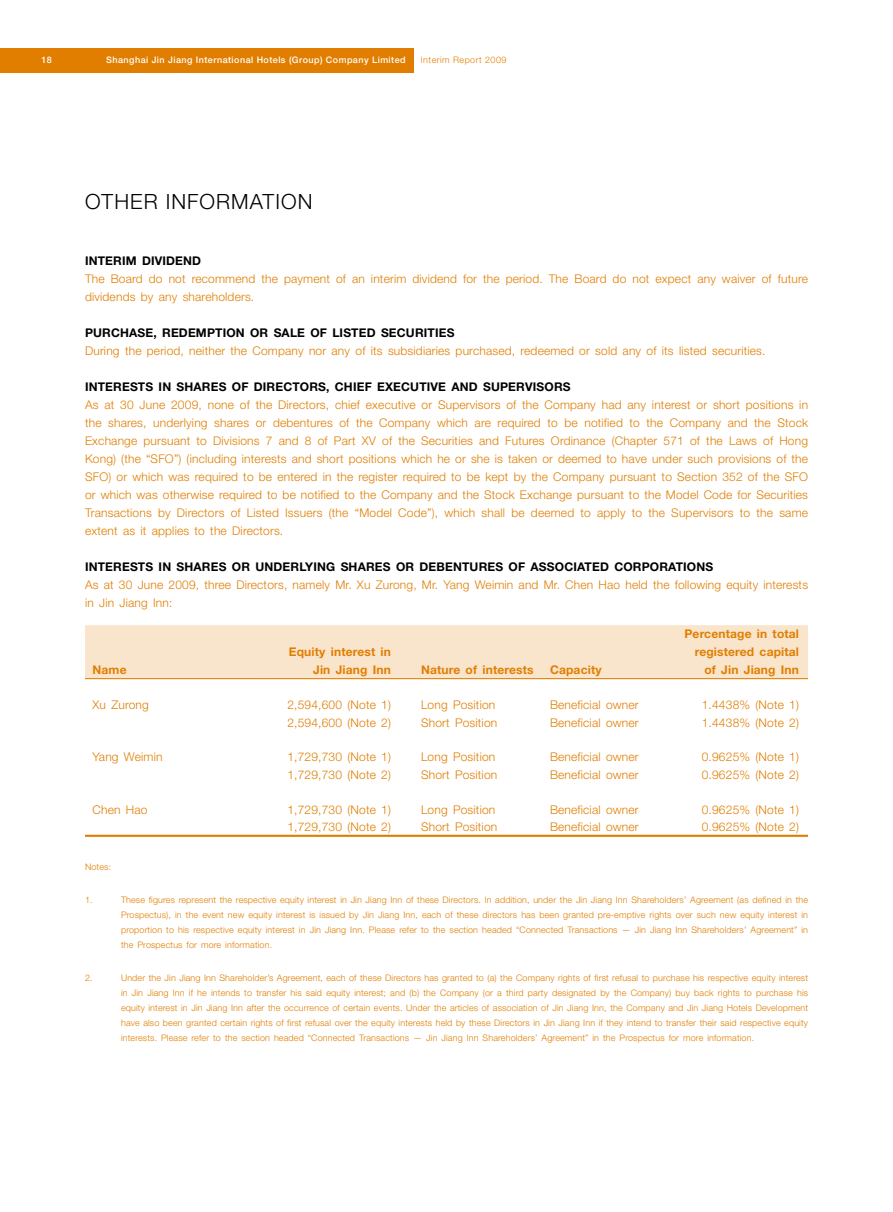
<style>
.page{position:relative;width:893px;height:1212px;background:#fff}
.page>*{position:absolute;margin:0;border:0;box-sizing:border-box;transform-origin:0 0}
.t1{font:300 21px "Helvetica Neue LT Std";letter-spacing:.05em;color:#000}
.t2{font:300 12px/18px "Helvetica Neue LT Std";letter-spacing:.015em;color:#e17e00}
.t3{font:700 12px "Helvetica Neue LT Std";letter-spacing:.015em;color:#000}
.t4{font:700 12px/18px "Helvetica Neue LT Std";letter-spacing:.015em;color:#e17e00;text-align:right}
.t5{font:300 9px/15px "Helvetica Neue LT Std";letter-spacing:.015em;color:#e17e00;text-align:justify}
.t6{font:500 9px "Helvetica Neue LT Std";letter-spacing:.05em;color:#fff}
.t7{font:300 9px "Helvetica Neue LT Std";letter-spacing:.05em;color:#e17e00}
</style>
<div class="page">
<div style="left:0;top:48px;width:414px;height:24px;background:#e17e00"></div>
<div style="left:85px;top:625px;width:723px;height:54px;background:#f9e5cc"></div>
<hr style="left:85px;top:835px;width:177px;height:2px;background:#e17e00">
<svg style="left:262px;top:835px;width:9px;height:2px"></svg>
<hr style="left:271px;top:835px;width:120px;height:2px;background:#e17e00">
<hr style="left:391px;top:835px;width:30px;height:2px;background:#e17e00">
<hr style="left:421px;top:835px;width:120px;height:2px;background:#e17e00">
<svg style="left:541px;top:835px;width:9px;height:2px"></svg>
<hr style="left:550px;top:835px;width:120px;height:2px;background:#e17e00">
<svg style="left:670px;top:835px;width:9px;height:2px"></svg>
<hr style="left:679px;top:835px;width:120px;height:2px;background:#e17e00">
<svg style="left:799px;top:835px;width:9px;height:2px"></svg>
<p class="t6" style="left:41px;top:54px;width:6px">18</p>
<p class="t6" style="left:106px;top:54px;width:301px">Shanghai Jin Jiang International Hotels (Group) Company Limited</p>
<p class="t7" style="left:421px;top:54px;width:87px">Interim Report 2009</p>
<h1 class="t1" style="left:85px;top:189px;width:229px">OTHER INFORMATION</h1>
<p class="t3" style="left:85px;top:253px;width:118px">INTERIM DIVIDEND</p>
<p class="t2" style="left:85px;top:270px;width:724px">The Board do not recommend the payment of an interim dividend for the period. The Board do not expect any waiver of future dividends by any shareholders.</p>
<p class="t3" style="left:85px;top:325px;width:371px">PURCHASE, REDEMPTION OR SALE OF LISTED SECURITIES</p>
<p class="t2" style="left:85px;top:342px;width:682px">During the period, neither the Company nor any of its subsidiaries purchased, redeemed or sold any of its listed securities.</p>
<p class="t3" style="left:85px;top:379px;width:487px">INTERESTS IN SHARES OF DIRECTORS, CHIEF EXECUTIVE AND SUPERVISORS</p>
<p class="t2" style="left:85px;top:396px;width:725px;text-align:justify">As at 30 June 2009, none of the Directors, chief executive or Supervisors of the Company had any interest or short positions in the shares, underlying shares or debentures of the Company which are required to be notified to the Company and the Stock Exchange pursuant to Divisions 7 and 8 of Part XV of the Securities and Futures Ordinance (Chapter 571 of the Laws of Hong Kong) (the “SFO”) (including interests and short positions which he or she is taken or deemed to have under such provisions of the SFO) or which was required to be entered in the register required to be kept by the Company pursuant to Section 352 of the SFO or which was otherwise required to be notified to the Company and the Stock Exchange pursuant to the Model Code for Securities Transactions by Directors of Listed Issuers (the “Model Code”), which shall be deemed to apply to the Supervisors to the same extent as it applies to the Directors.</p>
<p class="t3" style="left:85px;top:559px;width:630px">INTERESTS IN SHARES OR UNDERLYING SHARES OR DEBENTURES OF ASSOCIATED CORPORATIONS</p>
<p class="t2" style="left:85px;top:576px;width:725px">As at 30 June 2009, three Directors, namely Mr. Xu Zurong, Mr. Yang Weimin and Mr. Chen Hao held the following equity interests in Jin Jiang Inn:</p>
<p class="t4" style="left:93px;top:660px;width:36px">Name</p>
<p class="t4" style="left:289px;top:642px;width:104px">Equity interest in<br>Jin Jiang Inn</p>
<p class="t4" style="left:421px;top:660px;width:114px">Nature of interests</p>
<p class="t4" style="left:550px;top:660px;width:53px">Capacity</p>
<p class="t4" style="left:684px;top:624px;width:116px">Percentage in total registered capital of Jin Jiang Inn</p>
<p class="t2" style="left:93px;top:695px;width:58px">Xu Zurong</p>
<p class="t2" style="left:287px;top:695px;width:105px">2,594,600 (Note 1)</p>
<p class="t2" style="left:421px;top:695px;width:76px">Long Position</p>
<p class="t2" style="left:550px;top:695px;width:90px">Beneficial owner</p>
<p class="t2" style="left:702px;top:695px;width:99px">1.4438% (Note 1)</p>
<p class="t2" style="left:287px;top:713px;width:105px">2,594,600 (Note 2)</p>
<p class="t2" style="left:421px;top:713px;width:78px">Short Position</p>
<p class="t2" style="left:550px;top:713px;width:90px">Beneficial owner</p>
<p class="t2" style="left:702px;top:713px;width:99px">1.4438% (Note 2)</p>
<p class="t2" style="left:93px;top:748px;width:72px">Yang Weimin</p>
<p class="t2" style="left:287px;top:748px;width:105px">1,729,730 (Note 1)</p>
<p class="t2" style="left:421px;top:748px;width:76px">Long Position</p>
<p class="t2" style="left:550px;top:748px;width:90px">Beneficial owner</p>
<p class="t2" style="left:702px;top:748px;width:99px">0.9625% (Note 1)</p>
<p class="t2" style="left:287px;top:765px;width:105px">1,729,730 (Note 2)</p>
<p class="t2" style="left:421px;top:765px;width:78px">Short Position</p>
<p class="t2" style="left:550px;top:765px;width:90px">Beneficial owner</p>
<p class="t2" style="left:702px;top:765px;width:99px">0.9625% (Note 2)</p>
<p class="t2" style="left:93px;top:800px;width:57px">Chen Hao</p>
<p class="t2" style="left:287px;top:800px;width:105px">1,729,730 (Note 1)</p>
<p class="t2" style="left:421px;top:800px;width:76px">Long Position</p>
<p class="t2" style="left:550px;top:800px;width:90px">Beneficial owner</p>
<p class="t2" style="left:702px;top:800px;width:99px">0.9625% (Note 1)</p>
<p class="t2" style="left:287px;top:818px;width:105px">1,729,730 (Note 2)</p>
<p class="t2" style="left:421px;top:818px;width:78px">Short Position</p>
<p class="t2" style="left:550px;top:818px;width:90px">Beneficial owner</p>
<p class="t2" style="left:702px;top:818px;width:99px">0.9625% (Note 2)</p>
<p class="t5" style="left:85px;top:859px;width:28px">Notes:</p>
<p class="t5" style="left:85px;top:892px;width:9px">1.</p>
<p class="t5" style="left:121px;top:892px;width:689px">These figures represent the respective equity interest in Jin Jiang Inn of these Directors. In addition, under the Jin Jiang Inn Shareholders’ Agreement (as defined in the Prospectus), in the event new equity interest is issued by Jin Jiang Inn, each of these directors has been granted pre-emptive rights over such new equity interest in proportion to his respective equity interest in Jin Jiang Inn. Please refer to the section headed “Connected Transactions — Jin Jiang Inn Shareholders’ Agreement” in the Prospectus for more information.</p>
<p class="t5" style="left:85px;top:970px;width:9px">2.</p>
<p class="t5" style="left:121px;top:970px;width:689px">Under the Jin Jiang Inn Shareholder’s Agreement, each of these Directors has granted to (a) the Company rights of first refusal to purchase his respective equity interest in Jin Jiang Inn if he intends to transfer his said equity interest; and (b) the Company (or a third party designated by the Company) buy back rights to purchase his equity interest in Jin Jiang Inn after the occurrence of certain events. Under the articles of association of Jin Jiang Inn, the Company and Jin Jiang Hotels Development have also been granted certain rights of first refusal over the equity interests held by these Directors in Jin Jiang Inn if they intend to transfer their said respective equity interests. Please refer to the section headed “Connected Transactions — Jin Jiang Inn Shareholders’ Agreement” in the Prospectus for more information.</p>
</div>
